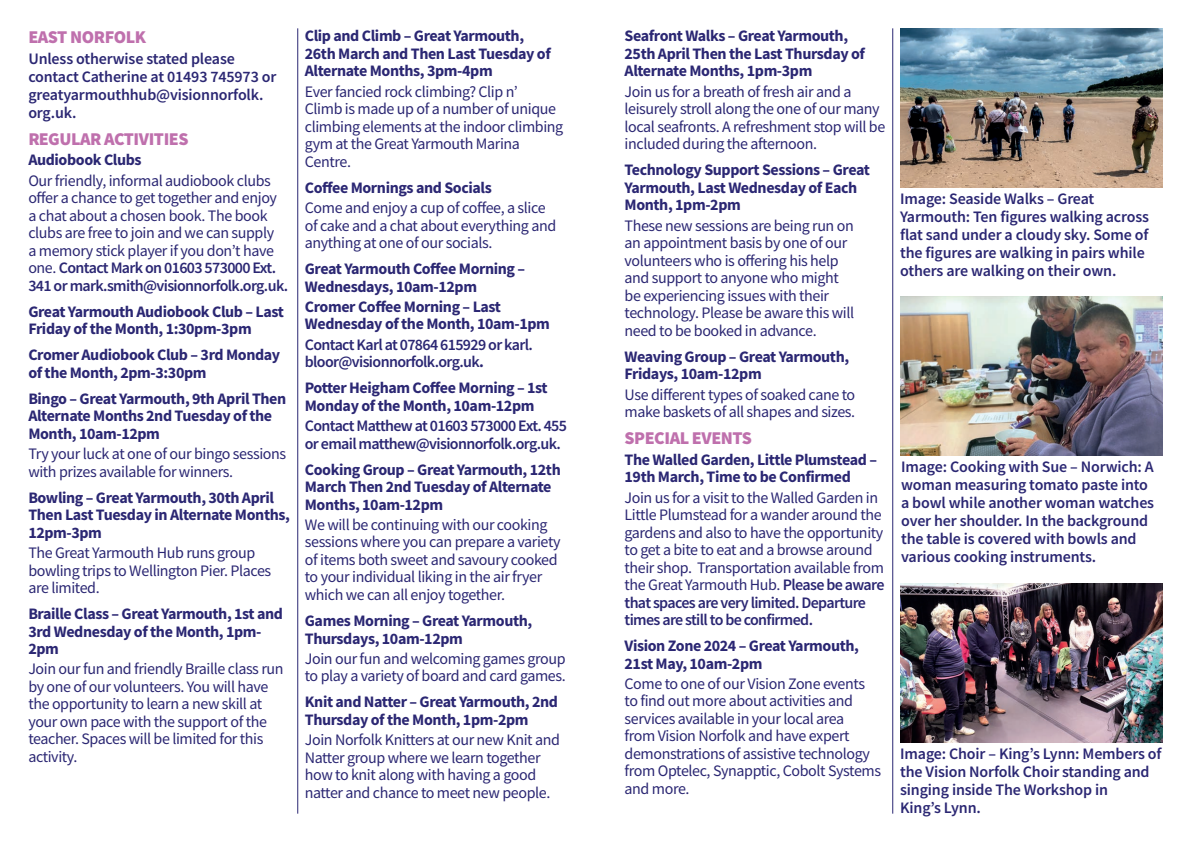
<style>
.page{position:relative;width:1191px;height:842px;background:#fff}
.page>*{position:absolute;margin:0;border:0;box-sizing:border-box;transform-origin:0 0}
.t1{font:900 18px "Source Sans Pro";letter-spacing:-.025em;color:#bf70ad}
.t2{font:16px/17.5px "Source Sans Pro";letter-spacing:-.025em;color:#2b2773}
.t3{font:700 16px/17.5px "Source Sans Pro";letter-spacing:-.025em;color:#2b2773}
.t4{font:600 16px/18px "Source Sans Pro";letter-spacing:-.01em;color:#2b2773}
.t5{font:600 16px/17.5px "Source Sans Pro";letter-spacing:-.04em;color:#2b2773}
.s1{font-weight:600}
.s2{font-weight:700}
</style>
<div class="page">
<hr style="left:297px;top:28px;width:1px;height:786px;background:#2b2773">
<img style="left:900px;top:28px;width:262px;height:159px">
<img style="left:900px;top:296px;width:262px;height:159px">
<img style="left:900px;top:584px;width:262px;height:159px">
<hr style="left:892px;top:28px;width:1px;height:786px;background:#2b2773">
<p class="t1" style="left:28px;top:24px;width:119px">EAST NORFOLK</p>
<p class="t4" style="left:28px;top:49px;width:249px">Unless otherwise stated please contact Catherine at 01493 745973 or greatyarmouthhub@visionnorfolk. org.uk.</p>
<p class="t1" style="left:28px;top:127px;width:162px">REGULAR ACTIVITIES</p>
<p class="t3" style="left:28px;top:151px;width:115px">Audiobook Clubs</p>
<p class="t2" style="left:28px;top:172px;width:261px">Our friendly, informal audiobook clubs offer a chance to get together and enjoy a chat about a chosen book. The book clubs are free to join and we can supply<br>a memory stick player if you don’t have one. <span class="s1">Contact Mark on 01603 573000 Ext.<br>341 or mark.smith@visionnorfolk.org.uk.</span></p>
<p class="t3" style="left:28px;top:302px;width:257px">Great Yarmouth Audiobook Club – Last<br>Friday of the Month, 1:30pm-3pm</p>
<p class="t3" style="left:28px;top:346px;width:253px">Cromer Audiobook Club – 3rd Monday of the Month, 2pm-3:30pm</p>
<p class="t3" style="left:28px;top:389px;width:259px">Bingo – Great Yarmouth, 9th April Then<br>Alternate Months 2nd Tuesday of the<br>Month, 10am-12pm</p>
<p class="t2" style="left:28px;top:445px;width:259px">Try your luck at one of our bingo sessions with prizes available for winners.</p>
<p class="t3" style="left:28px;top:488px;width:263px">Bowling – Great Yarmouth, 30th April<br>Then Last Tuesday in Alternate Months,<br>12pm-3pm</p>
<p class="t2" style="left:28px;top:544px;width:244px">The Great Yarmouth Hub runs group bowling trips to Wellington Pier. Places are limited.</p>
<p class="t3" style="left:28px;top:605px;width:256px">Braille Class – Great Yarmouth, 1st and<br>3rd Wednesday of the Month, 1pm-<br>2pm</p>
<p class="t2" style="left:28px;top:660px;width:257px">Join our fun and friendly Braille class run by one of our volunteers. You will have the opportunity to learn a new skill at your own pace with the support of the teacher. Spaces will be limited for this activity.</p>
<p class="t3" style="left:305px;top:27px;width:247px">Clip and Climb – Great Yarmouth,<br>26th March and Then Last Tuesday of<br>Alternate Months, 3pm-4pm</p>
<p class="t2" style="left:305px;top:83px;width:260px">Ever fancied rock climbing? Clip n’<br>Climb is made up of a number of unique climbing elements at the indoor climbing gym at the Great Yarmouth Marina<br>Centre.</p>
<p class="t3" style="left:305px;top:178px;width:188px">Coffee Mornings and Socials</p>
<p class="t2" style="left:305px;top:199px;width:253px">Come and enjoy a cup of coffee, a slice of cake and a chat about everything and anything at one of our socials.</p>
<p class="t3" style="left:305px;top:260px;width:222px">Great Yarmouth Coffee Morning –<br>Wednesdays, 10am-12pm</p>
<p class="t3" style="left:305px;top:298px;width:247px">Cromer Coffee Morning – Last<br>Wednesday of the Month, 10am-1pm</p>
<p class="t5" style="left:305px;top:335px;width:229px">Contact Karl at 07864 615929 or karl. bloor@visionnorfolk.org.uk<span class="s2">.</span></p>
<p class="t3" style="left:305px;top:379px;width:244px">Potter Heigham Coffee Morning – 1st<br>Monday of the Month, 10am-12pm</p>
<p class="t5" style="left:305px;top:417px;width:264px">Contact Matthew at 01603 573000 Ext. 455 or email matthew@visionnorfolk.org.uk.</p>
<p class="t3" style="left:305px;top:460px;width:257px">Cooking Group – Great Yarmouth, 12th<br>March Then 2nd Tuesday of Alternate<br>Months, 10am-12pm</p>
<p class="t2" style="left:305px;top:516px;width:257px">We will be continuing with our cooking sessions where you can prepare a variety of items both sweet and savoury cooked to your individual liking in the air fryer which we can all enjoy together.</p>
<p class="t3" style="left:305px;top:612px;width:229px">Games Morning – Great Yarmouth,<br>Thursdays, 10am-12pm</p>
<p class="t2" style="left:305px;top:650px;width:262px">Join our fun and welcoming games group to play a variety of board and card games.</p>
<p class="t3" style="left:305px;top:693px;width:255px">Knit and Natter – Great Yarmouth, 2nd<br>Thursday of the Month, 1pm-2pm</p>
<p class="t2" style="left:305px;top:731px;width:257px">Join Norfolk Knitters at our new Knit and Natter group where we learn together how to knit along with having a good natter and chance to meet new people.</p>
<p class="t3" style="left:624px;top:27px;width:242px">Seafront Walks – Great Yarmouth,<br>25th April Then the Last Thursday of<br>Alternate Months, 1pm-3pm</p>
<p class="t2" style="left:624px;top:83px;width:262px">Join us for a breath of fresh air and a leisurely stroll along the one of our many local seafronts. A refreshment stop will be included during the afternoon.</p>
<p class="t3" style="left:624px;top:161px;width:247px">Technology Support Sessions – Great<br>Yarmouth, Last Wednesday of Each<br>Month, 1pm-2pm</p>
<p class="t2" style="left:624px;top:216px;width:231px">These new sessions are being run on an appointment basis by one of our volunteers who is offering his help and support to anyone who might be experiencing issues with their technology. Please be aware this will need to be booked in advance.</p>
<p class="t3" style="left:624px;top:347px;width:226px">Weaving Group – Great Yarmouth,<br>Fridays, 10am-12pm</p>
<p class="t2" style="left:624px;top:385px;width:232px">Use different types of soaked cane to make baskets of all shapes and sizes.</p>
<p class="t1" style="left:624px;top:426px;width:129px">SPECIAL EVENTS</p>
<p class="t3" style="left:624px;top:450px;width:254px">The Walled Garden, Little Plumstead –<br>19th March, Time to be Confirmed</p>
<p class="t2" style="left:624px;top:488px;width:261px">Join us for a visit to the Walled Garden in Little Plumstead for a wander around the gardens and also to have the opportunity to get a bite to eat and a browse around their shop. Transportation available from the Great Yarmouth Hub. <span class="s1">Please be aware that spaces are very limited. Departure times are still to be confirmed.</span></p>
<p class="t3" style="left:624px;top:637px;width:236px">Vision Zone 2024 – Great Yarmouth,<br>21st May, 10am-2pm</p>
<p class="t2" style="left:624px;top:675px;width:258px">Come to one of our Vision Zone events to find out more about activities and services available in your local area<br>from Vision Norfolk and have expert demonstrations of assistive technology from Optelec, Synapptic, Cobolt Systems and more.</p>
<p class="t4" style="left:900px;top:189px;width:250px">Image: Seaside Walks – Great Yarmouth: Ten figures walking across flat sand under a cloudy sky. Some of the figures are walking in pairs while others are walking on their own.</p>
<p class="t4" style="left:901px;top:458px;width:254px">Image: Cooking with Sue – Norwich: A woman measuring tomato paste into a bowl while another woman watches over her shoulder. In the background the table is covered with bowls and various cooking instruments.</p>
<p class="t4" style="left:900px;top:744px;width:263px">Image: Choir – King’s Lynn: Members of the Vision Norfolk Choir standing and singing inside The Workshop in<br>King’s Lynn.</p>
</div>
